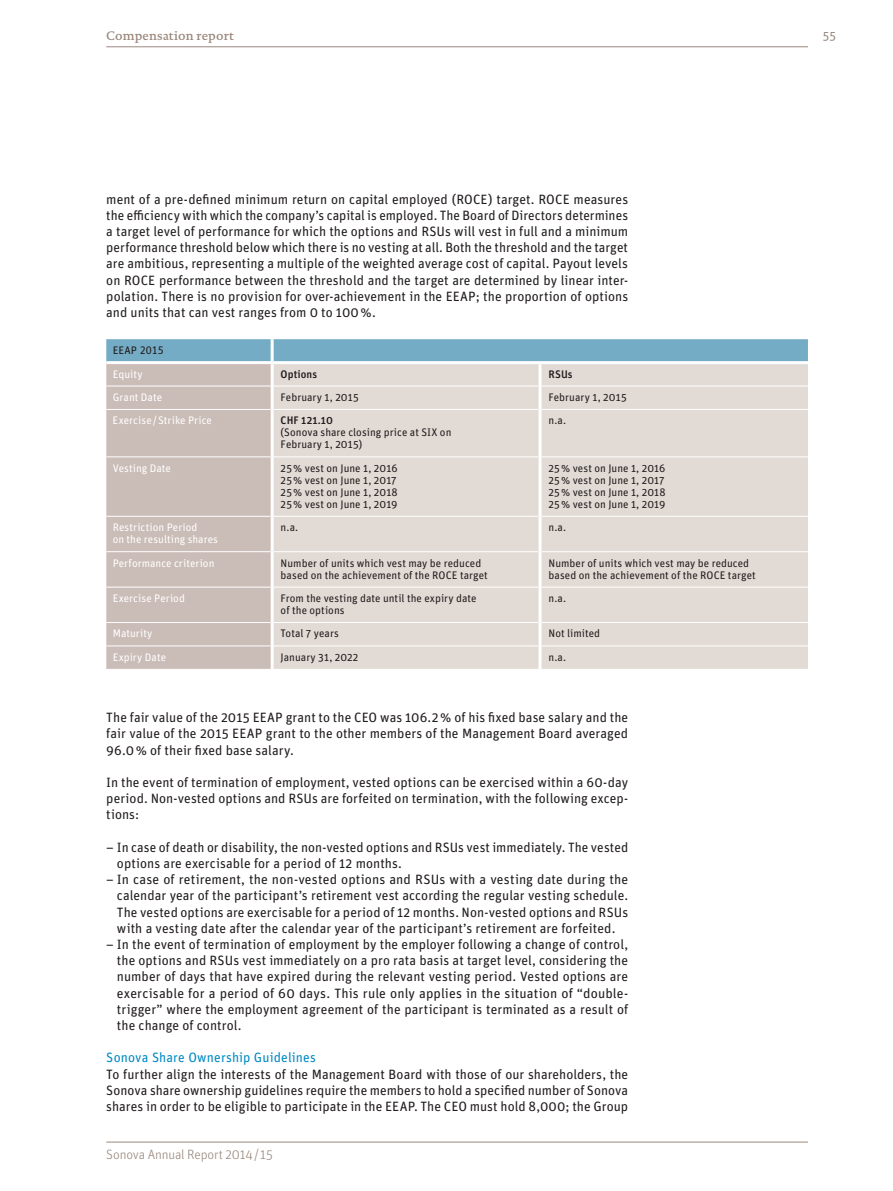
<style>
.page{position:relative;width:893px;height:1191px;background:#fff}
.page>*{position:absolute;margin:0;border:0;box-sizing:border-box;transform-origin:0 0}
.t1{font:13.5px/16.2px "Unit OT";letter-spacing:.005em;color:#211c1e;text-align:justify}
.t2{font:300 13.5px "Unit OT";letter-spacing:-.01em;color:#9a887d}
.t3{font:500 12.6px "DTL Documenta TOT";letter-spacing:.01em;color:#9a887d}
.t4{font:12.6px "Unit OT";color:#9a887d}
.t5{font:10.95px/12px "Unit OT";letter-spacing:.005em;color:#211c1e}
.t6{font:10.95px/12px "Unit OT";letter-spacing:.005em;color:#fff}
.t7{font:500 10.95px "Unit OT";letter-spacing:.01em;color:#211c1e}
.s1{color:#fff}
.s2{font-weight:500}
.s3{color:#0089c4}
</style>
<div class="page">
<div style="left:106px;top:339px;width:702px;height:22px;background:#73acc4"></div>
<div style="left:106px;top:364px;width:165px;height:305px;background:#cabcb6"></div>
<div style="left:274px;top:364px;width:534px;height:305px;background:#e2dbd5"></div>
<hr style="left:106px;top:386px;width:165px;height:1px;background:#fff">
<hr style="left:274px;top:386px;width:265px;height:1px;background:#fff">
<hr style="left:542px;top:386px;width:266px;height:1px;background:#fff">
<hr style="left:106px;top:409px;width:165px;height:1px;background:#fff">
<hr style="left:274px;top:409px;width:265px;height:1px;background:#fff">
<hr style="left:542px;top:409px;width:266px;height:1px;background:#fff">
<hr style="left:106px;top:456px;width:165px;height:1px;background:#fff">
<hr style="left:274px;top:456px;width:265px;height:1px;background:#fff">
<hr style="left:542px;top:456px;width:266px;height:1px;background:#fff">
<hr style="left:106px;top:516px;width:165px;height:1px;background:#fff">
<hr style="left:274px;top:516px;width:265px;height:1px;background:#fff">
<hr style="left:542px;top:516px;width:266px;height:1px;background:#fff">
<hr style="left:106px;top:551px;width:165px;height:1px;background:#fff">
<hr style="left:274px;top:551px;width:265px;height:1px;background:#fff">
<hr style="left:542px;top:551px;width:266px;height:1px;background:#fff">
<hr style="left:106px;top:587px;width:165px;height:1px;background:#fff">
<hr style="left:274px;top:587px;width:265px;height:1px;background:#fff">
<hr style="left:542px;top:587px;width:266px;height:1px;background:#fff">
<hr style="left:106px;top:622px;width:165px;height:1px;background:#fff">
<hr style="left:274px;top:622px;width:265px;height:1px;background:#fff">
<hr style="left:542px;top:622px;width:266px;height:1px;background:#fff">
<hr style="left:106px;top:645px;width:165px;height:1px;background:#fff">
<hr style="left:274px;top:645px;width:265px;height:1px;background:#fff">
<hr style="left:542px;top:645px;width:266px;height:1px;background:#fff">
<hr style="left:271px;top:339px;width:3px;height:22px;background:#fff">
<svg style="left:538px;top:364px;width:4px;height:22px"></svg>
<svg style="left:538px;top:386px;width:4px;height:23px"></svg>
<hr style="left:538px;top:409px;width:4px;height:48px;background:#f6f4f3">
<svg style="left:538px;top:457px;width:4px;height:59px"></svg>
<svg style="left:538px;top:516px;width:4px;height:36px"></svg>
<svg style="left:538px;top:552px;width:4px;height:35px"></svg>
<svg style="left:538px;top:587px;width:4px;height:35px"></svg>
<hr style="left:538px;top:622px;width:4px;height:24px;background:#f6f4f3">
<svg style="left:538px;top:646px;width:4px;height:23px"></svg>
<hr style="left:106px;top:46px;width:702px;height:1px;background:#9a887d">
<hr style="left:106px;top:1141px;width:702px;height:1px;background:#9a887d">
<p class="t3" style="left:106px;top:28px;width:129px">Compensation report</p>
<p class="t4" style="left:823px;top:28px;width:15px">55</p>
<p class="t1" style="left:106px;top:191px;width:523px">ment of a pre-defined minimum return on capital employed (ROCE) target. ROCE measures the efficiency with which the company’s capital is employed. The Board of Directors determines a target level of performance for which the options and RSUs will vest in full and a minimum performance threshold below which there is no vesting at all. Both the threshold and the target are ambitious, representing a multiple of the weighted average cost of capital. Payout levels on ROCE performance between the threshold and the target are determined by linear inter&shy;polation. There is no provision for over-achievement in the EEAP; the proportion of options and units that can vest ranges from 0 to 100%.</p>
<p class="t5" style="left:113px;top:338px;width:53px;line-height:23.4px">EEAP 2015<br><span class="s1">Equity</span></p>
<p class="t7" style="left:281px;top:367px;width:38px">Options</p>
<p class="t7" style="left:548px;top:367px;width:26px">RSUs</p>
<p class="t6" style="left:113px;top:391px;width:51px">Grant Date</p>
<p class="t5" style="left:281px;top:391px;width:80px">February 1, 2015</p>
<p class="t5" style="left:548px;top:391px;width:80px">February 1, 2015</p>
<p class="t6" style="left:113px;top:414px;width:101px">Exercise/Strike Price</p>
<p class="t5" style="left:281px;top:414px;width:172px"><span class="s2">CHF 121.10<br></span>(Sonova share closing price at SIX on<br>February 1, 2015)</p>
<p class="t5" style="left:548px;top:414px;width:19px">n.a.</p>
<p class="t6" style="left:113px;top:462px;width:60px">Vesting Date</p>
<p class="t5" style="left:281px;top:462px;width:119px;text-align:justify">25% vest on June 1, 2016<br>25% vest on June 1, 2017<br>25% vest on June 1, 2018<br>25% vest on June 1, 2019</p>
<p class="t5" style="left:548px;top:462px;width:119px;text-align:justify">25% vest on June 1, 2016<br>25% vest on June 1, 2017<br>25% vest on June 1, 2018<br>25% vest on June 1, 2019</p>
<p class="t6" style="left:113px;top:521px;width:107px">Restriction Period<br>on the resulting shares</p>
<p class="t5" style="left:281px;top:521px;width:19px">n.a.</p>
<p class="t5" style="left:548px;top:521px;width:19px">n.a.</p>
<p class="t6" style="left:113px;top:556px;width:103px">Performance criterion</p>
<p class="t5" style="left:281px;top:556px;width:209px">Number of units which vest may be reduced based on the achievement of the ROCE target</p>
<p class="t5" style="left:548px;top:556px;width:209px">Number of units which vest may be reduced based on the achievement of the ROCE target</p>
<p class="t6" style="left:113px;top:592px;width:74px">Exercise Period</p>
<p class="t5" style="left:281px;top:592px;width:197px">From the vesting date until the expiry date of the options</p>
<p class="t5" style="left:549px;top:592px;width:19px">n.a.</p>
<p class="t6" style="left:113px;top:627px;width:41px">Maturity</p>
<p class="t5" style="left:281px;top:627px;width:60px">Total 7 years</p>
<p class="t5" style="left:548px;top:627px;width:53px">Not limited</p>
<p class="t6" style="left:113px;top:651px;width:55px">Expiry Date</p>
<p class="t5" style="left:281px;top:651px;width:79px">January 31, 2022</p>
<p class="t5" style="left:548px;top:651px;width:19px">n.a.</p>
<p class="t1" style="left:106px;top:709px;width:523px">The fair value of the 2015 EEAP grant to the CEO was 106.2% of his fixed base salary and the fair value of the 2015 EEAP grant to the other members of the Management Board averaged 96.0% of their fixed base salary.</p>
<p class="t1" style="left:106px;top:774px;width:523px">In the event of termination of employment, vested options can be exercised within a 60-day period. Non-vested options and RSUs are forfeited on termination, with the following excep&shy;tions:</p>
<p class="t1" style="left:117px;top:839px;width:513px;text-indent:-11px">– In case of death or disability, the non-vested options and RSUs vest immediately. The vested options are exercisable for a period of 12 months.</p>
<p class="t1" style="left:117px;top:871px;width:513px;text-indent:-11px">– In case of retirement, the non-vested options and RSUs with a vesting date during the calendar year of the participant’s retirement vest according the regular vesting schedule.<br>The vested options are exercisable for a period of 12 months. Non-vested options and RSUs with a vesting date after the calendar year of the participant’s retirement are forfeited.</p>
<p class="t1" style="left:117px;top:936px;width:513px;text-indent:-11px">– In the event of termination of employment by the employer following a change of control, the options and RSUs vest immediately on a pro rata basis at target level, considering the number of days that have expired during the relevant vesting period. Vested options are exercisable for a period of 60 days. This rule only applies in the situation of “double&shy;trigger” where the employment agreement of the participant is terminated as a result of the change of control.</p>
<p class="t1" style="left:106px;top:1049px;width:523px;text-align:left"><span class="s3">Sonova Share Ownership Guidelines<br></span>To further align the interests of the Management Board with those of our shareholders, the Sonova share ownership guidelines require the members to hold a specified number of Sonova shares in order to be eligible to participate in the EEAP. The CEO must hold 8,000; the Group</p>
<p class="t2" style="left:106px;top:1146px;width:168px">Sonova Annual Report 2014/15</p>
</div>
